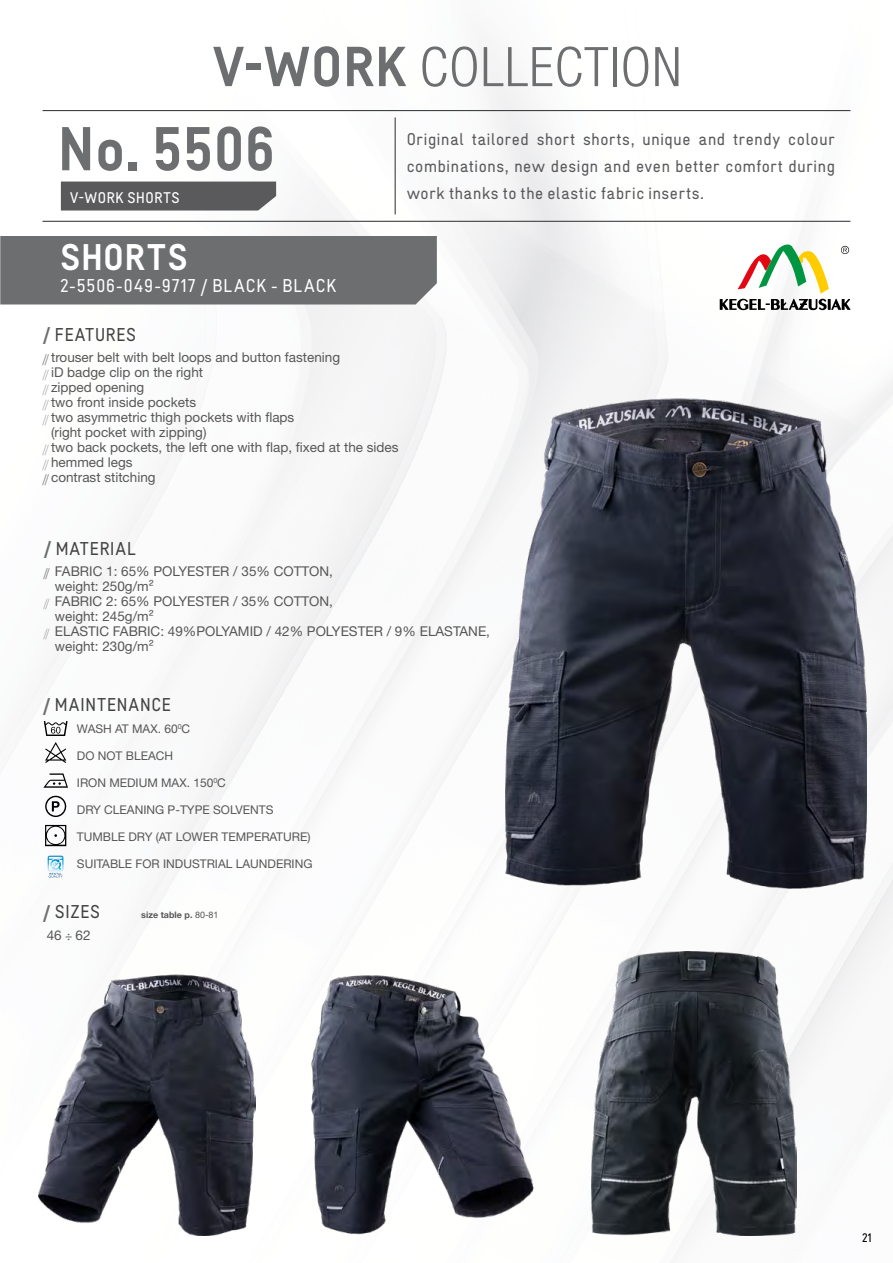
<style>
.page{position:relative;width:893px;height:1263px;background:#fff}
.page>*{position:absolute;margin:0;border:0;box-sizing:border-box;transform-origin:0 0}
.t1{font:60px "neue Vektor A Bold";color:#6d6e70}
.t2{font:300 condensed 54.6px "Helvetica Neue LT Pro";letter-spacing:.02em;color:#6d6e70}
.nazwa_art_no{font:36px "neue Vektor A Bold";letter-spacing:.005em;color:#fff}
.t3{font:18px "neue Vektor A Regular";color:#424242}
.nazwa_art_no-2{font:18px "neue Vektor A Regular";letter-spacing:.01em;color:#fff}
.t4{font:16.5px/27px "neue Vektor A Regular";color:#5a5a5c;text-align:justify}
.t5{font:15px "neue Vektor A Book";color:#fff}
.t6{font:13.5px "Helvetica Neue LT Pro";color:#575756}
.t7{font:12px "Helvetica Neue LT Pro";color:#575756}
.t8{font:12px "neue Vektor A Book";color:#000}
.t9{font:700 9px "Helvetica Neue LT Pro";color:#575756}
.s1{font-family:"neue Vektor A Bold";font-weight:400;font-stretch:normal}
.s2{font-family:"neue Vektor A Bold";color:#6d6e70}
.s3{font-weight:300;font-stretch:condensed;font-size:15px;color:#878687}
.s4{font-family:"Proxima Nova T";font-weight:100;font-size:15px;color:#878687}
.s5{font-size:12px}
.s6{font-weight:400}
</style>
<div class="page">
<img style="left:1px;top:50px;width:892px;height:1208px">
<hr style="left:0;top:0;width:1px;height:1263px;background:#262326">
<hr style="left:43px;top:221px;width:807px;height:1px;background:#414243">
<hr style="left:395px;top:117px;width:1px;height:97px;background:#414243">
<hr style="left:43px;top:110px;width:807px;height:1px;background:#414243">
<svg style="left:720px;top:244px;width:130px;height:66px"></svg>
<img style="left:506px;top:395px;width:361px;height:496px">
<img style="left:591px;top:951px;width:205px;height:284px">
<img style="left:38px;top:973px;width:217px;height:262px">
<img style="left:309px;top:973px;width:226px;height:262px">
<svg style="left:44px;top:721px;width:24px;height:15px"></svg>
<svg style="left:45px;top:742px;width:21px;height:21px"></svg>
<svg style="left:43px;top:773px;width:25px;height:15px"></svg>
<svg style="left:45px;top:796px;width:21px;height:21px"></svg>
<svg style="left:45px;top:825px;width:21px;height:21px"></svg>
<svg style="left:48px;top:856px;width:15px;height:22px"></svg>
<div style="left:61px;top:182px;width:215px;height:29px;background:#5a5a5c"></div>
<div style="left:0;top:236px;width:437px;height:68px;background:#6d6e70"></div>
<h2 class="t2" style="left:211px;top:35px;width:472px"><span class="s1">V-WORK</span> COLLECTION</h2>
<h1 class="t1" style="left:58px;top:109px;width:219px">No. 5506</h1>
<p class="t5" style="left:69px;top:188px;width:112px">V-WORK SHORTS</p>
<p class="t4" style="left:406px;top:125px;width:430px">Original tailored short shorts, unique and trendy colour combinations, new design and even better comfort during work thanks to the elastic fabric inserts.</p>
<p class="nazwa_art_no" style="left:60px;top:234px;width:130px">SHORTS</p>
<p class="nazwa_art_no-2" style="left:60px;top:274px;width:278px">2-5506-049-9717 / BLACK - BLACK</p>
<h3 class="t3" style="left:43px;top:323px;width:95px"><span class="s2">/</span> FEATURES</h3>
<p class="t6" style="left:43px;top:349px;width:299px"><span class="s3">//</span> trouser belt with belt loops and button fastening</p>
<p class="t6" style="left:43px;top:364px;width:162px"><span class="s4">//</span> iD badge clip on the right</p>
<p class="t6" style="left:43px;top:379px;width:103px"><span class="s4">//</span> zipped opening</p>
<p class="t6" style="left:43px;top:394px;width:155px"><span class="s4">//</span> two front inside pockets</p>
<p class="t6" style="left:43px;top:409px;width:253px"><span class="s4">//</span> two asymmetric thigh pockets with flaps</p>
<p class="t6" style="left:51px;top:424px;width:157px">(right pocket with zipping)</p>
<p class="t6" style="left:43px;top:439px;width:358px"><span class="s4">//</span> two back pockets, the left one with flap, fixed at the sides</p>
<p class="t6" style="left:43px;top:454px;width:92px"><span class="s4">//</span> hemmed legs</p>
<p class="t6" style="left:43px;top:469px;width:115px"><span class="s3">//</span> contrast stitching</p>
<h3 class="t3" style="left:43px;top:537px;width:95px"><span class="s2">/</span> MATERIAL</h3>
<p class="t6" style="left:43px;top:563px;width:291px"><span class="s3">//</span> FABRIC 1: 65% POLYESTER / 35% COTTON,</p>
<p class="t6" style="left:55px;top:578px;width:100px">weight: 250g/m²</p>
<p class="t6" style="left:43px;top:593px;width:291px"><span class="s4">//</span> FABRIC 2: 65% POLYESTER / 35% COTTON,</p>
<p class="t6" style="left:55px;top:608px;width:100px">weight: 245g/m²</p>
<p class="t6" style="left:43px;top:623px;width:448px"><span class="s4">//</span> ELASTIC FABRIC: 49%POLYAMID / 42% POLYESTER / 9% ELASTANE,</p>
<p class="t6" style="left:55px;top:638px;width:100px">weight: 230g/m²</p>
<h3 class="t3" style="left:43px;top:693px;width:130px"><span class="s2">/</span> MAINTENANCE</h3>
<p class="t7" style="left:77px;top:721px;width:115px">WASH AT MAX. 60<sup>0</sup>C</p>
<p class="t7" style="left:77px;top:748px;width:98px">DO NOT BLEACH</p>
<p class="t7" style="left:77px;top:775px;width:151px">IRON MEDIUM MAX. 150<sup>0</sup>C</p>
<p class="t7" style="left:77px;top:802px;width:198px">DRY CLEANING P-TYPE SOLVENTS</p>
<p class="t7" style="left:77px;top:829px;width:235px">TUMBLE DRY (AT LOWER TEMPERATURE)</p>
<p class="t7" style="left:77px;top:856px;width:237px">SUITABLE FOR INDUSTRIAL LAUNDERING</p>
<h3 class="t3" style="left:43px;top:900px;width:59px"><span class="s2">/</span> SIZES</h3>
<p class="t6" style="left:47px;top:927px;width:45px">46 <span class="s5">÷</span> 62</p>
<p class="t9" style="left:141px;top:909px;width:79px">size table p. <span class="s6">80-81</span></p>
<p class="t8" style="left:862px;top:1230px;width:11px">21</p>
</div>
